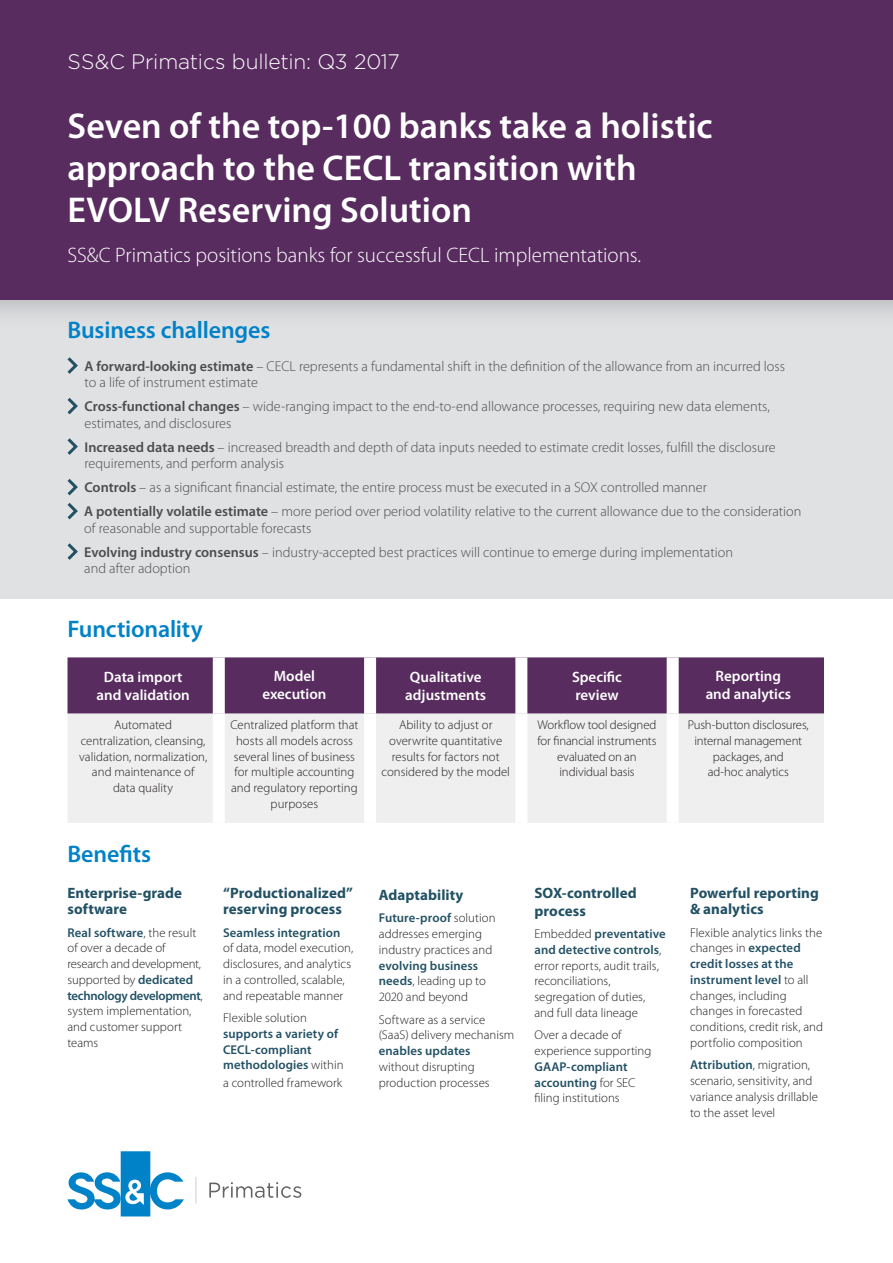
<style>
.page{position:relative;width:893px;height:1263px;background:#fff}
.page>*{position:absolute;margin:0;border:0;box-sizing:border-box;transform-origin:0 0}
.t1{font:600 36px/42px "Myriad Pro";color:#fff}
.t2{font:600 24px "Myriad Pro";letter-spacing:-.01em;color:#0082c8}
.t3{font:300 21px "Myriad Pro";color:#fff}
.t4{font:300 21px "Gotham";letter-spacing:-.01em;color:#fff}
.t5{font:700 15px/16.5px "Myriad Pro";letter-spacing:.005em;color:#225164}
.t6{font:600 15px/18px "Myriad Pro";color:#fff;text-align:center}
.t7{font:300 14.25px/16.5px "Myriad Pro";color:#4b4c4d}
.t8{font:300 12.75px/15.8px "Myriad Pro";color:#231f20}
.t9{font:600 12.75px/15.8px "Myriad Pro";letter-spacing:.005em;color:#225164}
.s1{font-weight:600}
.s2{font-weight:600;color:#225164}
.s3{font-weight:300;color:#231f20}
</style>
<div class="page">
<svg style="left:209px;top:1182px;width:92px;height:16px"></svg>
<svg style="left:68px;top:1151px;width:116px;height:65px"></svg>
<svg style="left:196px;top:1177px;width:1px;height:26px"></svg>
<div style="left:0;top:300px;width:893px;height:299px;background:#e0e1e3"></div>
<svg style="left:67px;top:357px;width:11px;height:17px"></svg>
<svg style="left:67px;top:398px;width:11px;height:17px"></svg>
<svg style="left:67px;top:438px;width:11px;height:17px"></svg>
<svg style="left:67px;top:479px;width:11px;height:41px"></svg>
<svg style="left:67px;top:543px;width:11px;height:17px"></svg>
<div style="left:68px;top:657px;width:756px;height:57px;background:#582c5f"></div>
<div style="left:68px;top:714px;width:756px;height:109px;background:#efeff0"></div>
<div style="left:213px;top:657px;width:12px;height:57px;background:#fff"></div>
<div style="left:364px;top:657px;width:12px;height:57px;background:#fff"></div>
<div style="left:515px;top:657px;width:12px;height:57px;background:#fff"></div>
<div style="left:667px;top:657px;width:12px;height:57px;background:#fff"></div>
<div style="left:213px;top:714px;width:12px;height:109px;background:#fff"></div>
<div style="left:364px;top:714px;width:12px;height:109px;background:#fff"></div>
<div style="left:515px;top:714px;width:12px;height:109px;background:#fff"></div>
<div style="left:667px;top:714px;width:12px;height:109px;background:#fff"></div>
<svg style="left:0;top:300px;width:893px;height:14px;fill:#cdcfd1"></svg>
<div style="left:0;top:0;width:893px;height:300px;background:#582c5f"></div>
<h3 class="t4" style="left:68px;top:50px;width:334px">SS&amp;C Primatics bulletin: Q3 2017</h3>
<h1 class="t1" style="left:68px;top:104px;width:647px">Seven of the top-100 banks take a holistic approach to the CECL transition with<br>EVOLV Reserving Solution</h1>
<h3 class="t3" style="left:68px;top:242px;width:575px">SS&amp;C Primatics positions banks for successful CECL implementations.</h3>
<h2 class="t2" style="left:68px;top:315px;width:204px">Business challenges</h2>
<p class="t7" style="left:84px;top:358px;width:702px"><span class="s1">A forward-looking estimate</span> – CECL represents a fundamental shift in the definition of the allowance from an incurred loss to a life of instrument estimate</p>
<p class="t7" style="left:84px;top:398px;width:687px"><span class="s1">Cross-functional changes</span> – wide-ranging impact to the end-to-end allowance processes, requiring new data elements, estimates, and disclosures</p>
<p class="t7" style="left:84px;top:439px;width:693px"><span class="s1">Increased data needs</span> – increased breadth and depth of data inputs needed to estimate credit losses, fulfill the disclosure requirements, and perform analysis</p>
<p class="t7" style="left:84px;top:475px;width:719px;line-height:24px"><span class="s1">Controls</span> – as a significant financial estimate, the entire process must be executed in a SOX controlled manner<br><span class="s1">A potentially volatile estimate</span> – more period over period volatility relative to the current allowance due to the consideration</p>
<p class="t7" style="left:84px;top:516px;width:650px;line-height:24px">of reasonable and supportable forecasts<br><span class="s1">Evolving industry consensus</span> – industry-accepted best practices will continue to emerge during implementation</p>
<p class="t7" style="left:84px;top:560px;width:108px">and after adoption</p>
<h2 class="t2" style="left:68px;top:614px;width:137px">Functionality</h2>
<p class="t6" style="left:97px;top:668px;width:95px">Data import and validation</p>
<p class="t6" style="left:262px;top:666px;width:65px">Model execution</p>
<p class="t6" style="left:405px;top:668px;width:82px">Qualitative adjustments</p>
<p class="t6" style="left:572px;top:668px;width:51px;text-align:left">Specific review</p>
<p class="t6" style="left:706px;top:666px;width:87px">Reporting and analytics</p>
<p class="t8" style="left:79px;top:717px;width:130px;text-align:center">Automated centralization, cleansing, validation, normalization, and maintenance of<br>data quality</p>
<p class="t8" style="left:230px;top:717px;width:130px;text-align:center">Centralized platform that hosts all models across several lines of business for multiple accounting and regulatory reporting purposes</p>
<p class="t8" style="left:381px;top:717px;width:130px;text-align:center">Ability to adjust or overwrite quantitative results for factors not considered by the model</p>
<p class="t8" style="left:537px;top:717px;width:121px;text-align:center">Workflow tool designed for financial instruments evaluated on an individual basis</p>
<p class="t8" style="left:688px;top:717px;width:123px;text-align:center">Push-button disclosures, internal management packages, and<br>ad-hoc analytics</p>
<h2 class="t2" style="left:68px;top:839px;width:85px">Benefits</h2>
<p class="t5" style="left:68px;top:884px;width:116px">Enterprise-grade software</p>
<p class="t8" style="left:68px;top:924px;width:137px"><span class="s2">Real software</span>, the result of over a decade of research and development, supported by <span class="s2">dedicated technology development</span>, system implementation, and customer support teams</p>
<p class="t5" style="left:223px;top:884px;width:131px">“Productionalized” reserving process</p>
<p class="t9" style="left:223px;top:924px;width:119px">Seamless integration</p>
<p class="t8" style="left:223px;top:940px;width:132px">of data, model execution, disclosures, and analytics in a controlled, scalable, and repeatable manner</p>
<p class="t8" style="left:223px;top:1010px;width:85px">Flexible solution</p>
<p class="t9" style="left:223px;top:1025px;width:122px">supports a variety of<br>CECL-compliant methodologies <span class="s3">within</span></p>
<p class="t8" style="left:223px;top:1074px;width:121px">a controlled framework</p>
<p class="t5" style="left:379px;top:886px;width:86px">Adaptability</p>
<p class="t8" style="left:379px;top:910px;width:118px"><span class="s2">Future-proof</span> solution addresses emerging industry practices and</p>
<p class="t8" style="left:379px;top:957px;width:108px"><span class="s2">evolving business needs</span>, leading up to<br>2020 and beyond</p>
<p class="t8" style="left:379px;top:1011px;width:137px">Software as a service (SaaS) delivery mechanism</p>
<p class="t9" style="left:379px;top:1042px;width:93px">enables updates</p>
<p class="t8" style="left:379px;top:1058px;width:112px">without disrupting production processes</p>
<p class="t5" style="left:534px;top:883px;width:104px;line-height:18px">SOX-controlled process</p>
<p class="t8" style="left:534px;top:926px;width:133px">Embedded <span class="s2">preventative and detective controls</span>, error reports, audit trails, reconciliations, segregation of duties, and full data lineage</p>
<p class="t8" style="left:534px;top:1027px;width:119px">Over a decade of experience supporting</p>
<p class="t9" style="left:534px;top:1058px;width:103px">GAAP-compliant accounting <span class="s3">for SEC filing institutions</span></p>
<p class="t5" style="left:690px;top:884px;width:130px">Powerful reporting &amp; analytics</p>
<p class="t8" style="left:690px;top:924px;width:134px">Flexible analytics links the changes in <span class="s2">expected credit losses at the instrument level</span> to all changes, including changes in forecasted conditions, credit risk, and portfolio composition</p>
<p class="t8" style="left:690px;top:1057px;width:129px"><span class="s2">Attribution</span>, migration, scenario, sensitivity, and variance analysis drillable to the asset level</p>
</div>
